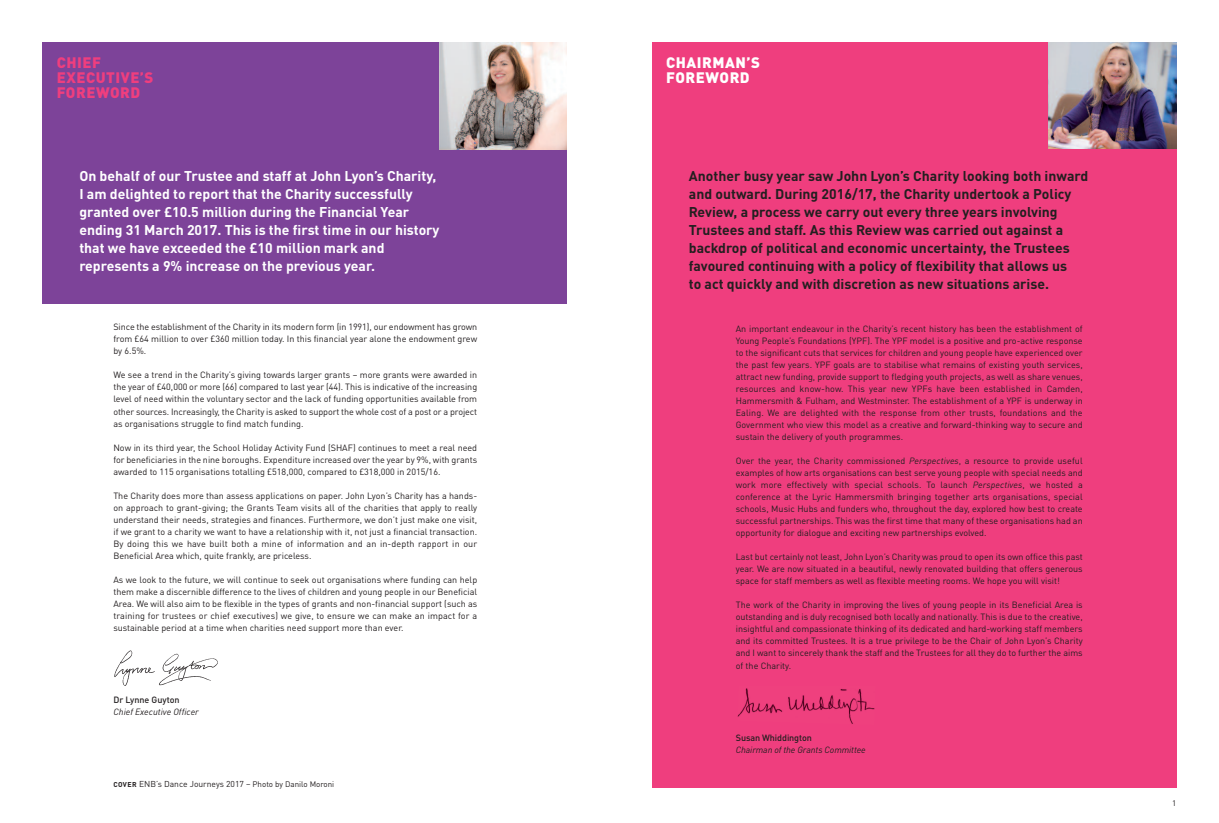
<style>
.page{position:relative;width:1219px;height:823px;background:#fff}
.page>*{position:absolute;margin:0;border:0;box-sizing:border-box;transform-origin:0 0}
.t1{font:900 15px/15px "DINOT";letter-spacing:.035em;color:#ef3e7e}
.t2{font:900 15px/15px "DINOT";letter-spacing:.035em;color:#fff}
.t3{font:700 14px/18px "DINOT";color:#231f20}
.t4{font:700 14px/18px "DINOT";color:#fff}
.t5{font:9px/12px "DINOT";color:#231f20;text-align:justify}
.t6{font:italic 9px "DINOT";letter-spacing:-.01em;color:#231f20}
.t7{font:500 9px "DINOT";letter-spacing:-.01em;color:#231f20}
.t8{font:8.5px "DINOT";color:#231f20}
.t9{font:8px "DINOT";color:#231f20}
.s1{font-style:italic}
.s2{font-weight:700;font-size:7px}
.s3{font-size:8px}
</style>
<div class="page">
<div style="left:43px;top:43px;width:524px;height:261px;background:#7d4399"></div>
<div style="left:652px;top:43px;width:524px;height:744px;background:#ef3e7e"></div>
<img style="left:114px;top:650px;width:104px;height:36px">
<img style="left:439px;top:43px;width:128px;height:106px">
<img style="left:1049px;top:43px;width:127px;height:106px">
<img style="left:738px;top:688px;width:137px;height:36px">
<h1 class="t1" style="left:57px;top:57px;width:98px">CHIEF<br>EXECUTIVE’S<br>FOREWORD</h1>
<h1 class="t2" style="left:666px;top:57px;width:95px">CHAIRMAN’S<br>FOREWORD</h1>
<p class="t4" style="left:79px;top:168px;width:362px">On behalf of our Trustee and staff at John Lyon’s Charity, I am delighted to report that the Charity successfully granted over £10.5 million during the Financial Year ending 31 March 2017. This is the first time in our history that we have exceeded the £10 million mark and represents a 9% increase on the previous year.</p>
<p class="t3" style="left:689px;top:168px;width:401px">Another busy year saw John Lyon’s Charity looking both inward and outward. During 2016/17, the Charity undertook a Policy Review, a process we carry out every three years involving Trustees and staff. As this Review was carried out against a backdrop of political and economic uncertainty, the Trustees favoured continuing with a policy of flexibility that allows us<br>to act quickly and with discretion as new situations arise.</p>
<p class="t5" style="left:736px;top:324px;width:348px">An important endeavour in the Charity’s recent history has been the establishment of Young People’s Foundations (YPF). The YPF model is a positive and pro-active response to the significant cuts that services for children and young people have experienced over the past few years. YPF goals are to stabilise what remains of existing youth services, attract new funding, provide support to fledging youth projects, as well as share venues, resources and know-how. This year new YPFs have been established in Camden, Hammersmith &amp; Fulham, and Westminster. The establishment of a YPF is underway in Ealing. We are delighted with the response from other trusts, foundations and the Government who view this model as a creative and forward-thinking way to secure and sustain the delivery of youth programmes.</p>
<p class="t5" style="left:736px;top:456px;width:348px">Over the year, the Charity commissioned <span class="s1">Perspectives</span>, a resource to provide useful examples of how arts organisations can best serve young people with special needs and work more effectively with special schools. To launch <span class="s1">Perspectives</span>, we hosted a conference at the Lyric Hammersmith bringing together arts organisations, special schools, Music Hubs and funders who, throughout the day, explored how best to create successful partnerships. This was the first time that many of these organisations had an opportunity for dialogue and exciting new partnerships evolved.</p>
<p class="t5" style="left:736px;top:552px;width:348px">Last but certainly not least, John Lyon’s Charity was proud to open its own office this past year. We are now situated in a beautiful, newly renovated building that offers generous space for staff members as well as flexible meeting rooms. We hope you will visit!</p>
<p class="t5" style="left:736px;top:600px;width:348px">The work of the Charity in improving the lives of young people in its Beneficial Area is outstanding and is duly recognised both locally and nationally. This is due to the creative, insightful and compassionate thinking of its dedicated and hard-working staff members and its committed Trustees. It is a true privilege to be the Chair of John Lyon’s Charity and I want to sincerely thank the staff and the Trustees for all they do to further the aims of the Charity.</p>
<p class="t5" style="left:113px;top:322px;width:365px">Since the establishment of the Charity in its modern form (in 1991), our endowment has grown from £64 million to over £360 million today. In this financial year alone the endowment grew by 6.5%.</p>
<p class="t5" style="left:113px;top:370px;width:365px">We see a trend in the Charity’s giving towards larger grants – more grants were awarded in the year of £40,000 or more (66) compared to last year (44). This is indicative of the increasing level of need within the voluntary sector and the lack of funding opportunities available from other sources. Increasingly, the Charity is asked to support the whole cost of a post or a project as organisations struggle to find match funding.</p>
<p class="t5" style="left:113px;top:442px;width:365px">Now in its third year, the School Holiday Activity Fund (SHAF) continues to meet a real need for beneficiaries in the nine boroughs. Expenditure increased over the year by 9%, with grants awarded to 115 organisations totalling £518,000, compared to £318,000 in 2015/16.</p>
<p class="t5" style="left:113px;top:490px;width:365px">The Charity does more than assess applications on paper. John Lyon’s Charity has a hands&shy;on approach to grant-giving; the Grants Team visits all of the charities that apply to really understand their needs, strategies and finances. Furthermore, we don’t just make one visit, if we grant to a charity we want to have a relationship with it, not just a financial transaction.<br>By doing this we have built both a mine of information and an in-depth rapport in our Beneficial Area which, quite frankly, are priceless.</p>
<p class="t5" style="left:113px;top:574px;width:365px">As we look to the future, we will continue to seek out organisations where funding can help them make a discernible difference to the lives of children and young people in our Beneficial Area. We will also aim to be flexible in the types of grants and non-financial support (such as training for trustees or chief executives) we give, to ensure we can make an impact for a sustainable period at a time when charities need support more than ever.</p>
<p class="t7" style="left:113px;top:696px;width:68px">Dr Lynne Guyton</p>
<p class="t6" style="left:113px;top:708px;width:87px">Chief Executive Officer</p>
<p class="t8" style="left:113px;top:780px;width:222px"><span class="s2">COVER</span> ENB’s Dance Journeys 2017 – <span class="s3">Photo by Danilo Moroni</span></p>
<p class="t7" style="left:736px;top:733px;width:78px">Susan Whiddington</p>
<p class="t6" style="left:736px;top:745px;width:131px">Chairman of the Grants Committee</p>
<p class="t9" style="left:1172px;top:800px;width:6px">1</p>
</div>
